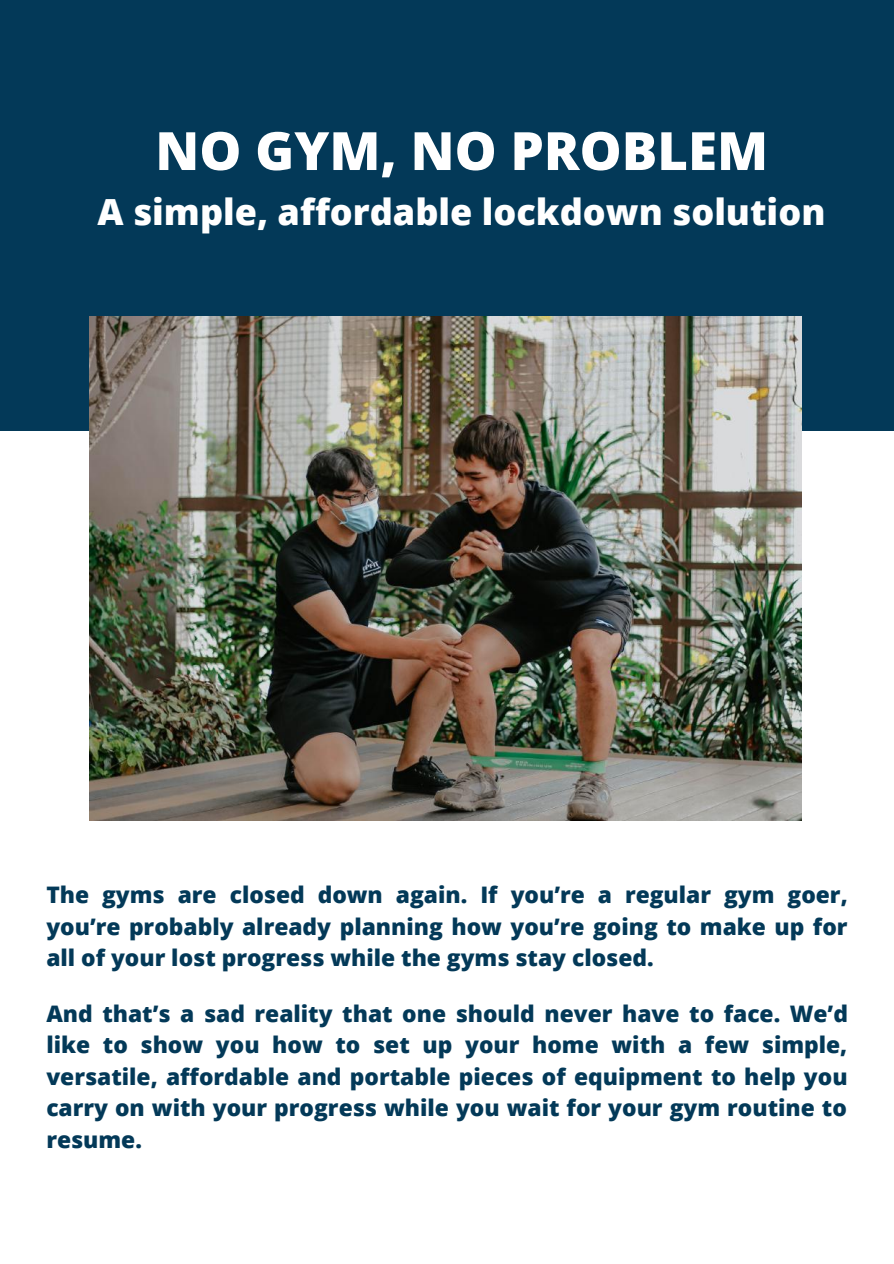
<style>
.page{position:relative;width:894px;height:1264px;background:#fff}
.page>*{position:absolute;margin:0;border:0;box-sizing:border-box;transform-origin:0 0}
.t1{font:800 52.8px "Open Sans";color:#fff}
.t2{font:800 36px "Open Sans";color:#fff}
.t3{font:800 22.8px/31.5px "Open Sans";color:#033958;text-align:justify}
</style>
<div class="page">
<div style="left:0;top:0;width:893px;height:431px;background:#033958"></div>
<img style="left:89px;top:317px;width:712px;height:503px">
<h1 class="t1" style="left:155px;top:114px;width:614px">NO GYM, NO PROBLEM</h1>
<h2 class="t2" style="left:97px;top:187px;width:729px">A simple, affordable lockdown solution</h2>
<p class="t3" style="left:46px;top:878px;width:802px">The gyms are closed down again. If you’re a regular gym goer, you’re probably already planning how you’re going to make up for all of your lost progress while the gyms stay closed.</p>
<p class="t3" style="left:46px;top:997px;width:803px">And that’s a sad reality that one should never have to face. We’d like to show you how to set up your home with a few simple, versatile, affordable and portable pieces of equipment to help you carry on with your progress while you wait for your gym routine to resume.</p>
</div>
